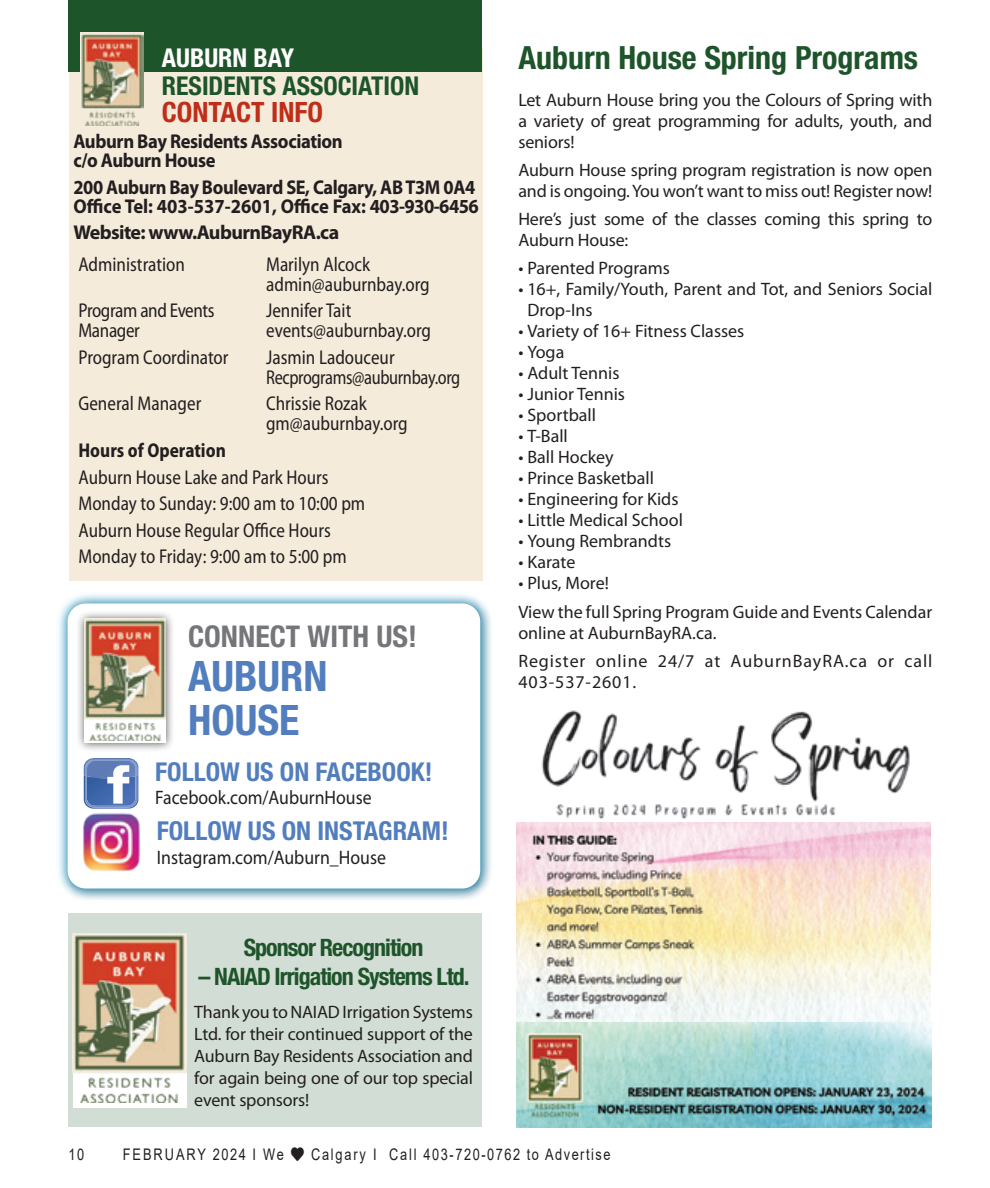
<style>
.page{position:relative;width:990px;height:1188px;background:#fff}
.page>*{position:absolute;margin:0;border:0;box-sizing:border-box;transform-origin:0 0}
.t1{font:700 condensed 42px/44px "Helvetica Neue LT Std";color:#527ebe}
.In_Around_title{font:700 condensed 32px "Helvetica Neue LT Std";color:#1e542a}
.t2{font:700 condensed 30px "Helvetica Neue LT Std";color:#757679}
.t3{font:700 condensed 28px "Helvetica Neue LT Std";color:#c02d19}
.t4{font:700 condensed 26px "Helvetica Neue LT Std";color:#527ebe}
.t5{font:700 condensed 26px/28px "Helvetica Neue LT Std";color:#1e542a}
.In_Around_title-2{font:700 condensed 24px "Helvetica Neue LT Std";letter-spacing:-.04em;color:#1e542a}
.t6{font:semi-condensed 20px "Myriad Pro";color:#231f20;scale:.93 1}
.t7{font:700 20px "Myriad Pro";letter-spacing:-.02em;color:#231f20;scale:.93 1}
.t8{font:700 20px "Myriad Pro";letter-spacing:-.02em;color:#231f20;scale:.92 1}
.t9{font:700 20px "Myriad Pro";letter-spacing:-.02em;color:#231f20}
.t10{font:semi-condensed 20px "Myriad Pro";letter-spacing:-.02em;color:#231f20;scale:.89 1}
.t11{font:semi-condensed 20px/20px "Myriad Pro";letter-spacing:-.02em;color:#231f20;scale:.93 1}
.t12{font:700 semi-condensed 20px "Myriad Pro";color:#231f20;scale:.93 1}
.t13{font:19.6px "Myriad Pro";color:#231f20;scale:.91 1}
.t14{font:19.4px "Myriad Pro";color:#231f20;scale:.91 1}
.Body_text{font:18px/21px "Myriad Pro";letter-spacing:-.005em;color:#231f20}
.Body_text-2{font:18px/21px "Myriad Pro";letter-spacing:.05em;color:#231f20}
.t15{font:16px "Arial";letter-spacing:.12em;color:#231f20;scale:.8 1}
.s1{color:#fff}
</style>
<div class="page">
<div style="left:69px;top:48px;width:414px;height:533px;background:#f4ebda"></div>
<div style="left:68px;top:0;width:414px;height:72px;background:#1e542a"></div>
<img style="left:81px;top:32px;width:62px;height:93px">
<div style="left:68px;top:914px;width:414px;height:213px;background:#d2ddd5"></div>
<div style="left:73px;top:933px;width:113px;height:175px;background:#fff"></div>
<img style="left:73px;top:933px;width:113px;height:170px">
<div style="left:55px;top:590px;width:438px;height:311px;background:#00aeef;opacity:.75"></div>
<div style="left:68px;top:603px;width:412px;height:286px;background:#fff;border-radius:18px"></div>
<svg style="left:84px;top:758px;width:54px;height:51px"></svg>
<img style="left:83px;top:813px;width:57px;height:58px">
<div style="left:76px;top:610px;width:99px;height:141px;background:#231f20;opacity:.75"></div>
<img style="left:84px;top:619px;width:82px;height:122px">
<img style="left:517px;top:822px;width:414px;height:201px">
<img style="left:517px;top:1023px;width:414px;height:104px">
<img style="left:541px;top:710px;width:369px;height:109px">
<p class="t5" style="left:162px;top:43px;width:259px"><span class="s1">AUBURN BAY<br></span>RESIDENTS ASSOCIATION</p>
<p class="t7" style="left:73px;top:129px;width:291px">Auburn Bay Residents Association</p>
<p class="t7" style="left:73px;top:148px;width:154px">c/o Auburn House</p>
<p class="t8" style="left:73px;top:174px;width:438px">200 Auburn Bay Boulevard SE, Calgary, AB T3M 0A4</p>
<p class="t7" style="left:73px;top:193px;width:438px">Office Tel: 403-537-2601, Office Fax: 403-930-6456</p>
<p class="t9" style="left:73px;top:219px;width:267px">Website: www.AuburnBayRA.ca</p>
<p class="t6" style="left:78px;top:253px;width:116px">Administration</p>
<p class="t6" style="left:266px;top:253px;width:113px">Marilyn Alcock</p>
<p class="t6" style="left:266px;top:273px;width:177px">admin@auburnbay.org</p>
<p class="t11" style="left:78px;top:301px;width:148px">Program and Events<br>Manager</p>
<p class="t6" style="left:266px;top:300px;width:93px">Jennifer Tait</p>
<p class="t3" style="left:162px;top:95px;width:163px">CONTACT INFO</p>
<p class="t6" style="left:266px;top:320px;width:179px">events@auburnbay.org</p>
<p class="t6" style="left:78px;top:346px;width:163px">Program Coordinator</p>
<p class="t6" style="left:266px;top:346px;width:140px">Jasmin Ladouceur</p>
<p class="t10" style="left:266px;top:366px;width:220px">Recprograms@auburnbay.org</p>
<p class="t6" style="left:78px;top:393px;width:134px">General Manager</p>
<p class="t6" style="left:266px;top:393px;width:110px">Chrissie Rozak</p>
<p class="t6" style="left:266px;top:413px;width:154px">gm@auburnbay.org</p>
<p class="t12" style="left:78px;top:439px;width:160px">Hours of Operation</p>
<p class="t6" style="left:78px;top:466px;width:271px">Auburn House Lake and Park Hours</p>
<p class="t6" style="left:78px;top:493px;width:310px">Monday to Sunday: 9:00 am to 10:00 pm</p>
<p class="t6" style="left:78px;top:519px;width:273px">Auburn House Regular Office Hours</p>
<p class="t6" style="left:78px;top:546px;width:290px">Monday to Friday: 9:00 am to 5:00 pm</p>
<p class="t2" style="left:188px;top:618px;width:230px">CONNECT WITH US!</p>
<p class="t1" style="left:188px;top:654px;width:141px">AUBURN<br>HOUSE</p>
<p class="t4" style="left:155px;top:756px;width:279px">FOLLOW US ON FACEBOOK!</p>
<p class="t14" style="left:155px;top:786px;width:239px">Facebook.com/AuburnHouse</p>
<p class="t4" style="left:157px;top:815px;width:294px">FOLLOW US ON INSTAGRAM!</p>
<p class="t13" style="left:157px;top:845px;width:253px">Instagram.com/Auburn_House</p>
<p class="In_Around_title-2" style="left:244px;top:933px;width:181px">Sponsor Recognition</p>
<p class="In_Around_title-2" style="left:198px;top:962px;width:273px">– NAIAD Irrigation Systems Ltd.</p>
<p class="Body_text" style="left:194px;top:1001px;width:280px;line-height:22px;text-align:justify">Thank you to NAIAD Irrigation Systems Ltd. for their continued support of the Auburn Bay Residents Association and for again being one of our top special event sponsors!</p>
<p class="In_Around_title" style="left:518px;top:39px;width:401px">Auburn House Spring Programs</p>
<p class="Body_text" style="left:518px;top:89px;width:416px;text-align:justify">Let Auburn House bring you the Colours of Spring with a variety of great programming for adults, youth, and seniors!</p>
<p class="Body_text" style="left:518px;top:159px;width:415px">Auburn House spring program registration is now open and is ongoing. You won’t want to miss out! Register now!</p>
<p class="Body_text" style="left:518px;top:208px;width:415px">Here’s just some of the classes coming this spring to<br>Auburn House:</p>
<p class="Body_text" style="left:518px;top:257px;width:153px">• Parented Programs</p>
<p class="Body_text" style="left:527px;top:278px;width:406px;text-indent:-9px">• 16+, Family/Youth, Parent and Tot, and Seniors Social<br>Drop-Ins</p>
<p class="Body_text" style="left:518px;top:320px;width:228px">• Variety of 16+ Fitness Classes</p>
<p class="Body_text" style="left:518px;top:341px;width:47px">• Yoga</p>
<p class="Body_text" style="left:518px;top:362px;width:103px">• Adult Tennis</p>
<p class="Body_text" style="left:518px;top:383px;width:108px">• Junior Tennis</p>
<p class="Body_text" style="left:518px;top:404px;width:79px">• Sportball</p>
<p class="Body_text" style="left:518px;top:425px;width:51px">• T-Ball</p>
<p class="Body_text" style="left:518px;top:446px;width:97px">• Ball Hockey</p>
<p class="Body_text" style="left:518px;top:467px;width:137px">• Prince Basketball</p>
<p class="Body_text" style="left:518px;top:488px;width:162px">• Engineering for Kids</p>
<p class="Body_text" style="left:518px;top:509px;width:166px">• Little Medical School</p>
<p class="Body_text" style="left:518px;top:530px;width:154px">• Young Rembrandts</p>
<p class="Body_text" style="left:518px;top:551px;width:58px">• Karate</p>
<p class="Body_text" style="left:518px;top:572px;width:92px">• Plus, More!</p>
<p class="Body_text" style="left:518px;top:601px;width:415px">View the full Spring Program Guide and Events Calendar online at AuburnBayRA.ca.</p>
<p class="Body_text-2" style="left:518px;top:650px;width:416px">Register online 24/7 at AuburnBayRA.ca or call<br>403-537-2601.</p>
<p class="t15" style="left:68px;top:1144px;width:21px">10</p>
<p class="t15" style="left:123px;top:1144px;width:611px">FEBRUARY 2024 I We ♥ Calgary I Call 403-720-0762 to Advertise</p>
</div>
